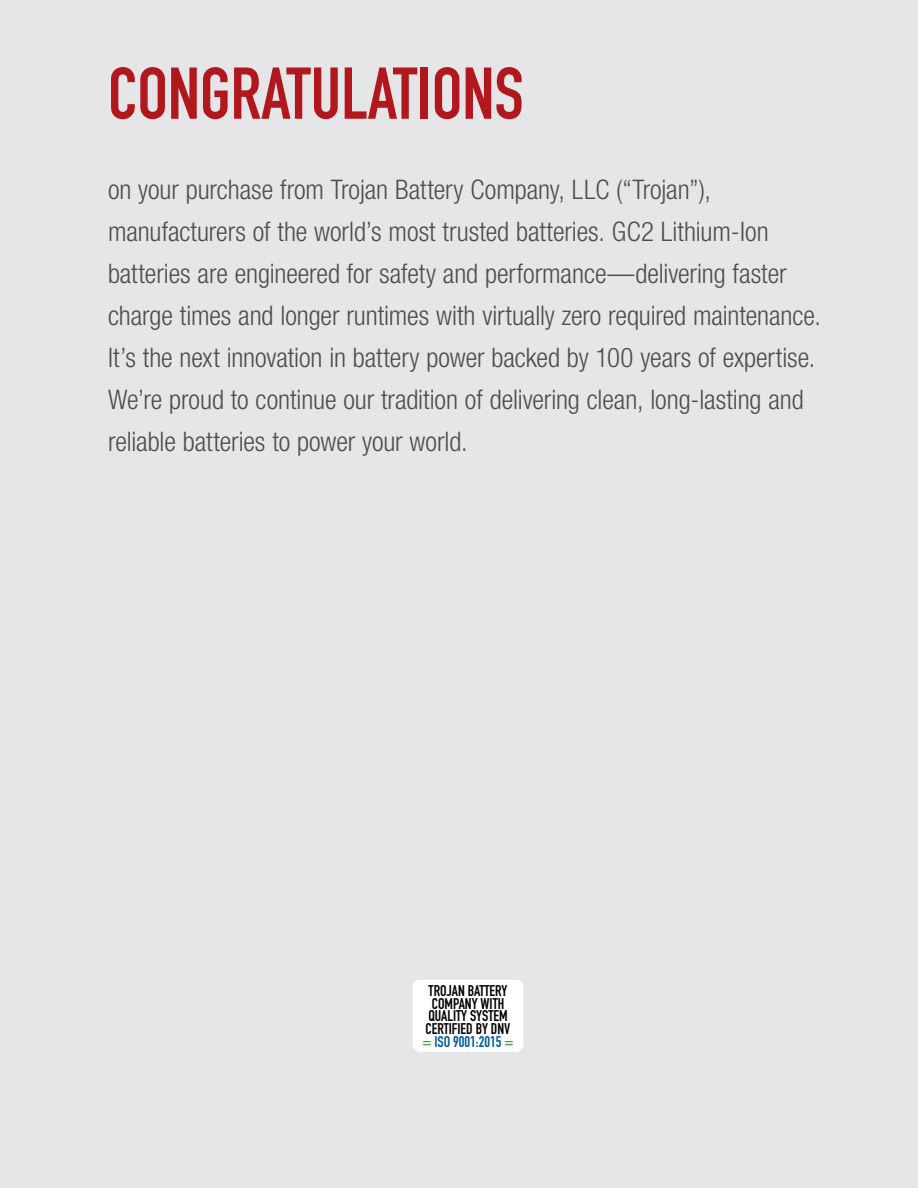
<style>
.page{position:relative;width:918px;height:1188px;background:#e6e6e9}
.page>*{position:absolute;margin:0;border:0;box-sizing:border-box;transform-origin:0 0}
.t1{font:700 72px "DIN Condensed";color:#b1181e}
.t2{font:300 condensed 27px/42px "Helvetica Neue LT Std";letter-spacing:-.005em;color:#4d4d4f}
.t3{font:700 15.3px/12.6px "DIN Condensed";color:#000;text-align:center}
.s1{color:#45a147}
.s2{color:#015a9e}
</style>
<div class="page">
<div style="left:413px;top:980px;width:110px;height:72px;background:#fff"></div>
<p class="t1" style="left:108px;top:45px;width:417px">CONGRATULATIONS</p>
<p class="t2" style="left:108px;top:168px;width:715px">on your purchase from Trojan Battery Company, LLC (“Trojan”), manufacturers of the world’s most trusted batteries. GC2 Lithium-Ion batteries are engineered for safety and performance—delivering faster charge times and longer runtimes with virtually zero required maintenance.<br>It’s the next innovation in battery power backed by 100 years of expertise.<br>We’re proud to continue our tradition of delivering clean, long-lasting and reliable batteries to power your world.</p>
<p class="t3" style="left:422px;top:984px;width:93px">TROJAN BATTERY<br>COMPANY WITH<br>QUALITY SYSTEM<br>CERTIFIED BY DNV <span class="s1">=</span> <span class="s2">ISO 9001:2015</span> <span class="s1">=</span></p>
</div>
